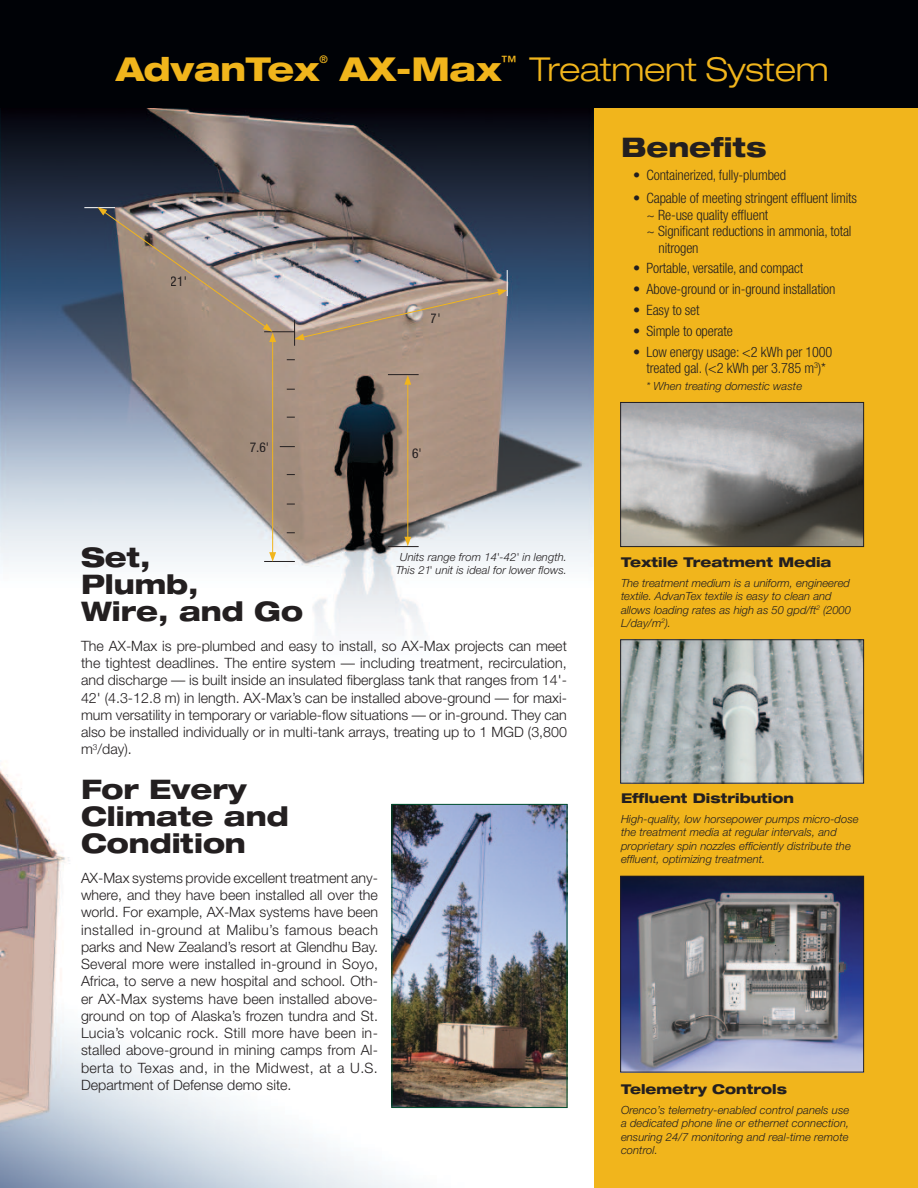
<style>
.page{position:relative;width:918px;height:1188px;background:#fff}
.page>*{position:absolute;margin:0;border:0;box-sizing:border-box;transform-origin:0 0}
.t1{font:300 expanded 33px "Helvetica Neue";letter-spacing:-.01em;color:#f1b51c}
.t2{font:800 expanded 33px "Helvetica Neue";letter-spacing:-.01em;color:#f1b51c}
.t3{font:800 expanded 27px/27px "Helvetica Neue";color:#231f20}
.t4{font:300 14.25px/17.2px "Helvetica Neue";color:#231f20;text-align:justify}
.t5{font:300 condensed 14.25px/16.5px "Helvetica Neue";letter-spacing:-.01em;color:#231f20;text-align:center}
.t6{font:800 expanded 13.5px "Helvetica Neue";color:#231f20}
.t7{font:condensed 13.5px "Helvetica Neue";color:#231f20}
.t8{font:italic 300 11.25px/13.5px "Helvetica Neue";letter-spacing:.005em;color:#231f20}
.t9{font:expanded 10.5px "Helvetica Neue";color:#f1b51c}
.s1{font-weight:800}
</style>
<div class="page">
<img style="left:0;top:108px;width:594px;height:1080px">
<div style="left:594px;top:0;width:324px;height:1188px;background:#f1b51c"></div>
<img style="left:622px;top:404px;width:240px;height:141px">
<div style="left:620px;top:402px;width:244px;height:145px;border:1px solid #231f20"></div>
<img style="left:622px;top:641px;width:240px;height:141px">
<div style="left:620px;top:639px;width:244px;height:145px;border:1px solid #231f20"></div>
<img style="left:622px;top:878px;width:240px;height:192px">
<div style="left:620px;top:876px;width:244px;height:196px;border:1px solid #231f20"></div>
<img style="left:394px;top:806px;width:171px;height:300px">
<div style="left:392px;top:804px;width:175px;height:304px;border:1px solid #00502f"></div>
<hr style="left:264px;top:331px;width:31px;height:1px;background:#231f20">
<hr style="left:264px;top:561px;width:31px;height:1px;background:#231f20">
<svg style="left:280px;top:446px;width:15px;height:1px"></svg>
<hr style="left:272px;top:340px;width:1px;height:215px;background:#f1b51c">
<svg style="left:269px;top:552px;width:7px;height:10px"></svg>
<hr style="left:388px;top:374px;width:31px;height:1px;background:#231f20">
<hr style="left:388px;top:546px;width:31px;height:1px;background:#231f20">
<hr style="left:407px;top:382px;width:1px;height:157px;background:#f1b51c">
<svg style="left:404px;top:375px;width:7px;height:10px"></svg>
<svg style="left:404px;top:537px;width:7px;height:9px"></svg>
<hr style="left:84px;top:207px;width:31px;height:1px;background:#fff">
<svg style="left:97px;top:207px;width:179px;height:135px;background:#9a908b"></svg>
<svg style="left:294px;top:270px;width:214px;height:76px;background:#af9f95"></svg>
<div style="left:0;top:0;width:918px;height:108px;background:#000206"></div>
<h1 class="t2" style="left:116px;top:48px;width:205px">AdvanTex</h1>
<p class="t9" style="left:319px;top:53px;width:10px">®</p>
<h1 class="t1" style="left:340px;top:50px;width:490px"><span class="s1">AX-Max</span><sup>™</sup> Treatment System</h1>
<p class="t7" style="left:171px;top:274px;width:18px">21'</p>
<p class="t7" style="left:250px;top:439px;width:21px">7.6'</p>
<p class="t7" style="left:431px;top:310px;width:11px">7'</p>
<p class="t7" style="left:412px;top:445px;width:11px">6'</p>
<h2 class="t3" style="left:81px;top:543px;width:224px">Set,<br>Plumb,<br>Wire, and Go</h2>
<p class="t4" style="left:81px;top:637px;width:487px">The AX-Max is pre-plumbed and easy to install, so AX-Max projects can meet the tightest deadlines. The entire system — including treatment, recirculation, and discharge — is built inside an insulated fiberglass tank that ranges from 14'- 42' (4.3-12.8 m) in length. AX-Max’s can be installed above-ground — for maxi&shy;mum versatility in temporary or variable-flow situations — or in-ground. They can also be installed individually or in multi-tank arrays, treating up to 1 MGD (3,800 m<sup>3</sup>/day).</p>
<h2 class="t3" style="left:81px;top:775px;width:209px">For Every<br>Climate and<br>Condition</h2>
<p class="t4" style="left:81px;top:869px;width:299px">AX-Max systems provide excellent treatment any&shy;where, and they have been installed all over the world. For example, AX-Max systems have been installed in-ground at Malibu’s famous beach parks and New Zealand’s resort at Glendhu Bay.<br>Several more were installed in-ground in Soyo, Africa, to serve a new hospital and school. Oth&shy;er AX-Max systems have been installed above&shy;ground on top of Alaska’s frozen tundra and St.<br>Lucia’s volcanic rock. Still more have been in&shy;stalled above-ground in mining camps from Al&shy;berta to Texas and, in the Midwest, at a U.S.<br>Department of Defense demo site.</p>
<p class="t8" style="left:395px;top:550px;width:173px;text-align:center">Units range from 14'-42' in length.<br>This 21' unit is ideal for lower flows.</p>
<h2 class="t3" style="left:621px;top:133px;width:147px">Benefits</h2>
<p class="t5" style="left:633px;top:167px;width:155px">• Containerized, fully-plumbed</p>
<p class="t5" style="left:633px;top:190px;width:226px">• Capable of meeting stringent effluent limits</p>
<p class="t5" style="left:646px;top:206px;width:123px">~ Re-use quality effluent</p>
<p class="t5" style="left:646px;top:223px;width:207px">~ Significant reductions in ammonia, total</p>
<p class="t5" style="left:658px;top:239px;width:42px">nitrogen</p>
<p class="t5" style="left:633px;top:260px;width:172px">• Portable, versatile, and compact</p>
<p class="t5" style="left:633px;top:281px;width:204px">• Above-ground or in-ground installation</p>
<p class="t5" style="left:633px;top:302px;width:68px">• Easy to set</p>
<p class="t5" style="left:633px;top:322px;width:101px">• Simple to operate</p>
<p class="t5" style="left:633px;top:343px;width:201px">• Low energy usage: &lt;2 kWh per 1000 treated gal. (&lt;2 kWh per 3.785 m<sup>3</sup>)*</p>
<p class="t8" style="left:646px;top:379px;width:157px">* When treating domestic waste</p>
<p class="t6" style="left:621px;top:553px;width:212px">Textile Treatment Media</p>
<p class="t8" style="left:621px;top:576px;width:232px">The treatment medium is a uniform, engineered textile. AdvanTex textile is easy to clean and allows loading rates as high as 50 gpd/ft<sup>2</sup> (2000<br>L/day/m<sup>2</sup>).</p>
<p class="t6" style="left:621px;top:789px;width:174px">Effluent Distribution</p>
<p class="t8" style="left:621px;top:812px;width:239px">High-quality, low horsepower pumps micro-dose the treatment media at regular intervals, and proprietary spin nozzles efficiently distribute the effluent, optimizing treatment.</p>
<p class="t6" style="left:621px;top:1080px;width:167px">Telemetry Controls</p>
<p class="t8" style="left:621px;top:1103px;width:230px;text-align:justify">Orenco’s telemetry-enabled control panels use a dedicated phone line or ethernet connection, ensuring 24/7 monitoring and real-time remote control.</p>
</div>
